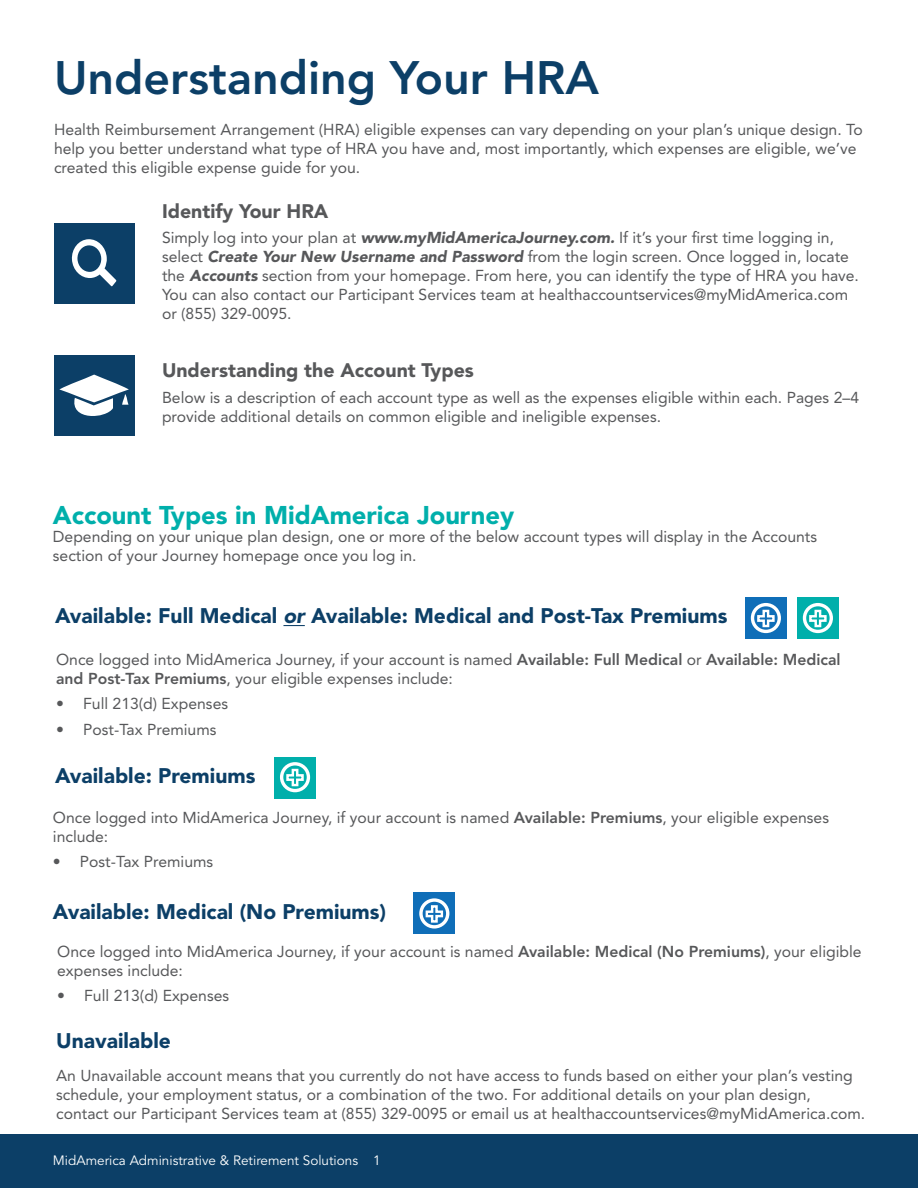
<style>
.page{position:relative;width:918px;height:1188px;background:#fff}
.page>*{position:absolute;margin:0;border:0;box-sizing:border-box;transform-origin:0 0}
.t1{font:800 46.5px "Avenir LT Std";color:#0c3f67}
.t2{font:900 25.5px "Avenir LT Std";color:#00afab}
.t3{font:900 21px "Avenir LT Std";color:#0c3f67}
.t4{font:900 19.5px "Avenir LT Std";color:#57585a}
.t5{font:15.75px/18.9px "Avenir LT Std";color:#57585a}
.t6{font:13.5px "Avenir LT Std";color:#fff}
.s1{font-weight:900;font-style:italic}
.s2{font-style:italic}
.s3{font-weight:800}
</style>
<div class="page">
<div style="left:0;top:1134px;width:918px;height:54px;background:#0c3f67"></div>
<div style="left:54px;top:223px;width:80px;height:80px;background:#0c3f67"></div>
<div style="left:54px;top:355px;width:80px;height:80px;background:#0c3f67"></div>
<svg style="left:283px;top:625px;width:22px;height:1px"></svg>
<div style="left:745px;top:597px;width:42px;height:42px;background:#0f6eb8"></div>
<div style="left:274px;top:757px;width:42px;height:42px;background:#00afab"></div>
<div style="left:414px;top:893px;width:41px;height:41px;background:#0f6eb8"></div>
<div style="left:280px;top:762px;width:30px;height:30px;border:3px solid #fff;border-radius:50%"></div>
<svg style="left:285px;top:768px;width:20px;height:19px"></svg>
<div style="left:419px;top:898px;width:30px;height:31px;border:3px solid #fff;border-radius:50%"></div>
<svg style="left:424px;top:904px;width:20px;height:20px"></svg>
<div style="left:797px;top:597px;width:42px;height:42px;background:#00afab"></div>
<div style="left:803px;top:603px;width:30px;height:30px;border:3px solid #fff;border-radius:50%"></div>
<svg style="left:808px;top:609px;width:20px;height:19px"></svg>
<svg style="left:71px;top:239px;width:45px;height:47px"></svg>
<svg style="left:59px;top:375px;width:70px;height:27px"></svg>
<svg style="left:122px;top:394px;width:6px;height:11px"></svg>
<svg style="left:70px;top:398px;width:43px;height:18px"></svg>
<div style="left:751px;top:603px;width:30px;height:30px;border:3px solid #fff;border-radius:50%"></div>
<svg style="left:756px;top:609px;width:20px;height:19px"></svg>
<p class="t1" style="left:54px;top:50px;width:547px">Understanding Your HRA</p>
<p class="t5" style="left:54px;top:120px;width:810px">Health Reimbursement Arrangement (HRA) eligible expenses can vary depending on your plan’s unique design. To help you better understand what type of HRA you have and, most importantly, which expenses are eligible, we’ve created this eligible expense guide for you.</p>
<p class="t4" style="left:162px;top:199px;width:168px">Identify Your HRA</p>
<p class="t5" style="left:162px;top:229px;width:698px">Simply log into your plan at <span class="s1">www.myMidAmericaJourney.com.</span> If it’s your first time logging in, select <span class="s1">Create Your New Username and Password</span> from the login screen. Once logged in, locate the <span class="s1">Accounts</span> section from your homepage. From here, you can identify the type of HRA you have.<br>You can also contact our Participant Services team at healthaccountservices@myMidAmerica.com or (855) 329-0095.</p>
<p class="t4" style="left:162px;top:359px;width:313px">Understanding the Account Types</p>
<p class="t5" style="left:162px;top:388px;width:699px">Below is a description of each account type as well as the expenses eligible within each. Pages 2–4 provide additional details on common eligible and ineligible expenses.</p>
<p class="t2" style="left:53px;top:499px;width:463px">Account Types in MidAmerica Journey</p>
<p class="t5" style="left:53px;top:528px;width:766px">Depending on your unique plan design, one or more of the below account types will display in the Accounts</p>
<p class="t5" style="left:53px;top:547px;width:365px">section of your Journey homepage once you log in.</p>
<p class="t3" style="left:55px;top:603px;width:674px">Available: Full Medical <span class="s2">or</span> Available: Medical and Post-Tax Premiums</p>
<p class="t5" style="left:56px;top:650px;width:786px">Once logged into MidAmerica Journey, if your account is named <span class="s3">Available: Full Medical</span> or <span class="s3">Available: Medical and Post-Tax Premiums</span>, your eligible expenses include:</p>
<p class="t5" style="left:56px;top:695px;width:174px">• Full 213(d) Expenses</p>
<p class="t5" style="left:56px;top:720px;width:162px">• Post-Tax Premiums</p>
<p class="t3" style="left:55px;top:763px;width:202px">Available: Premiums</p>
<p class="t5" style="left:53px;top:808px;width:778px">Once logged into MidAmerica Journey, if your account is named <span class="s3">Available: Premiums</span>, your eligible expenses include:</p>
<p class="t5" style="left:53px;top:853px;width:162px">• Post-Tax Premiums</p>
<p class="t3" style="left:53px;top:899px;width:335px">Available: Medical (No Premiums)</p>
<p class="t5" style="left:57px;top:942px;width:806px">Once logged into MidAmerica Journey, if your account is named <span class="s3">Available: Medical (No Premiums)</span>, your eligible expenses include:</p>
<p class="t5" style="left:57px;top:987px;width:174px">• Full 213(d) Expenses</p>
<p class="t3" style="left:56px;top:1028px;width:116px">Unavailable</p>
<p class="t5" style="left:56px;top:1067px;width:811px">An Unavailable account means that you currently do not have access to funds based on either your plan’s vesting schedule, your employment status, or a combination of the two. For additional details on your plan design, contact our Participant Services team at (855) 329-0095 or email us at healthaccountservices@myMidAmerica.com.</p>
<p class="t6" style="left:53px;top:1153px;width:329px">MidAmerica Administrative &amp; Retirement Solutions 1</p>
</div>
